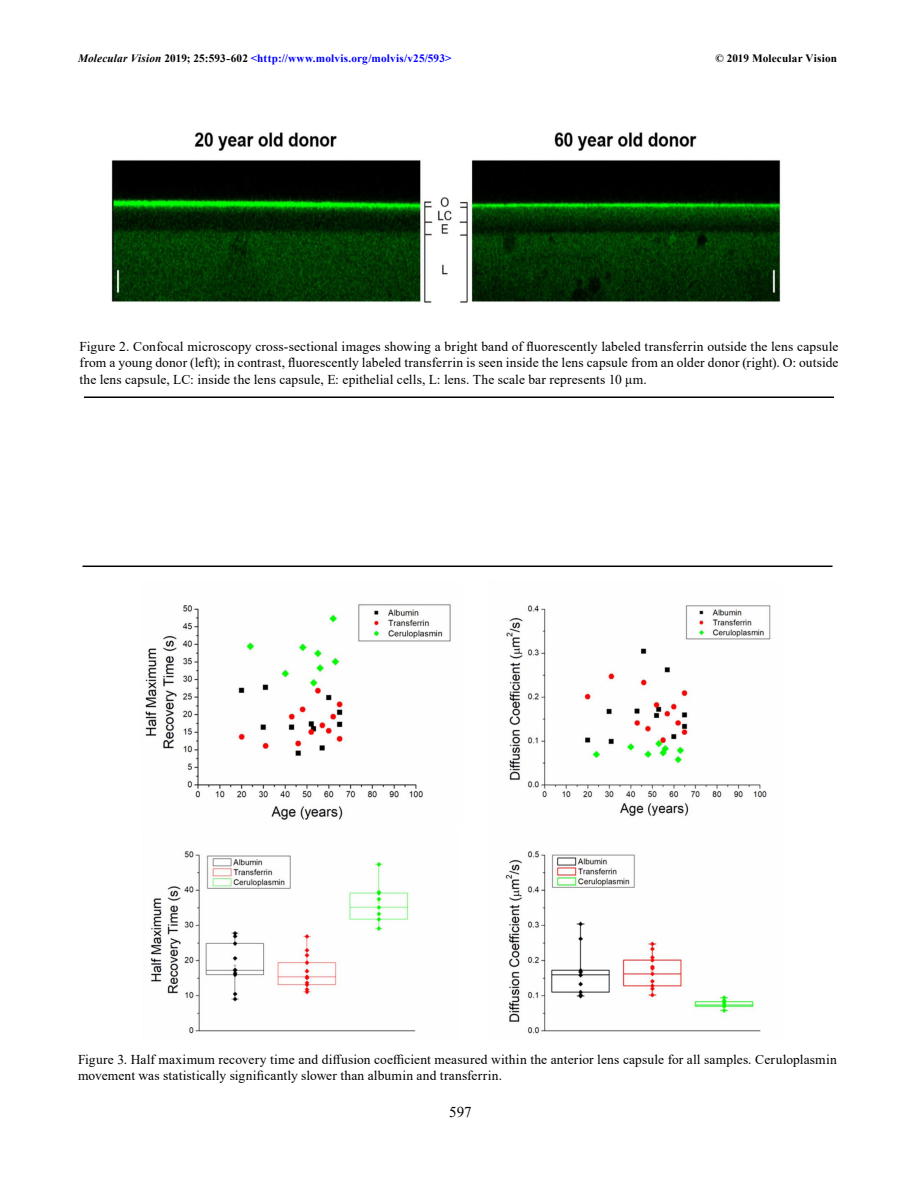
<style>
.page{position:relative;width:918px;height:1188px;background:#fff}
.page>*{position:absolute;margin:0;border:0;box-sizing:border-box;transform-origin:0 0}
.Folio{font:15px "Times New Roman";color:#000}
.Fig_Caption{font:13.5px/16.5px "Times New Roman";letter-spacing:.01em;color:#000;text-align:justify}
.Header_Align_Left{font:700 11.25px "Times New Roman";letter-spacing:.01em;color:#00f}
.Header_Align_Right{font:700 11.25px "Times New Roman";letter-spacing:.015em;color:#000}
.s1{font-style:italic;color:#000}
.s2{color:#000}
</style>
<div class="page">
<img style="left:111px;top:132px;width:670px;height:171px">
<hr style="left:84px;top:396px;width:750px;height:2px;background:#000">
<img style="left:145px;top:604px;width:626px;height:430px">
<hr style="left:82px;top:566px;width:750px;height:1px;background:#000">
<p class="Header_Align_Left" style="left:78px;top:50px;width:375px"><span class="s1">Molecular Vision</span> <span class="s2">2019; 25:593-602</span> &lt;http://www.molvis.org/molvis/v25/593&gt;</p>
<p class="Header_Align_Right" style="left:715px;top:50px;width:123px">© 2019 Molecular Vision</p>
<p class="Fig_Caption" style="left:79px;top:338px;width:761px">Figure 2. Confocal microscopy cross-sectional images showing a bright band of fluorescently labeled transferrin outside the lens capsule from a young donor (left); in contrast, fluorescently labeled transferrin is seen inside the lens capsule from an older donor (right). O: outside the lens capsule, LC: inside the lens capsule, E: epithelial cells, L: lens. The scale bar represents 10 μm.</p>
<p class="Fig_Caption" style="left:78px;top:1050px;width:760px">Figure 3. Half maximum recovery time and diffusion coefficient measured within the anterior lens capsule for all samples. Ceruloplasmin movement was statistically significantly slower than albumin and transferrin.</p>
<p class="Folio" style="left:449px;top:1102px;width:24px">597</p>
</div>
